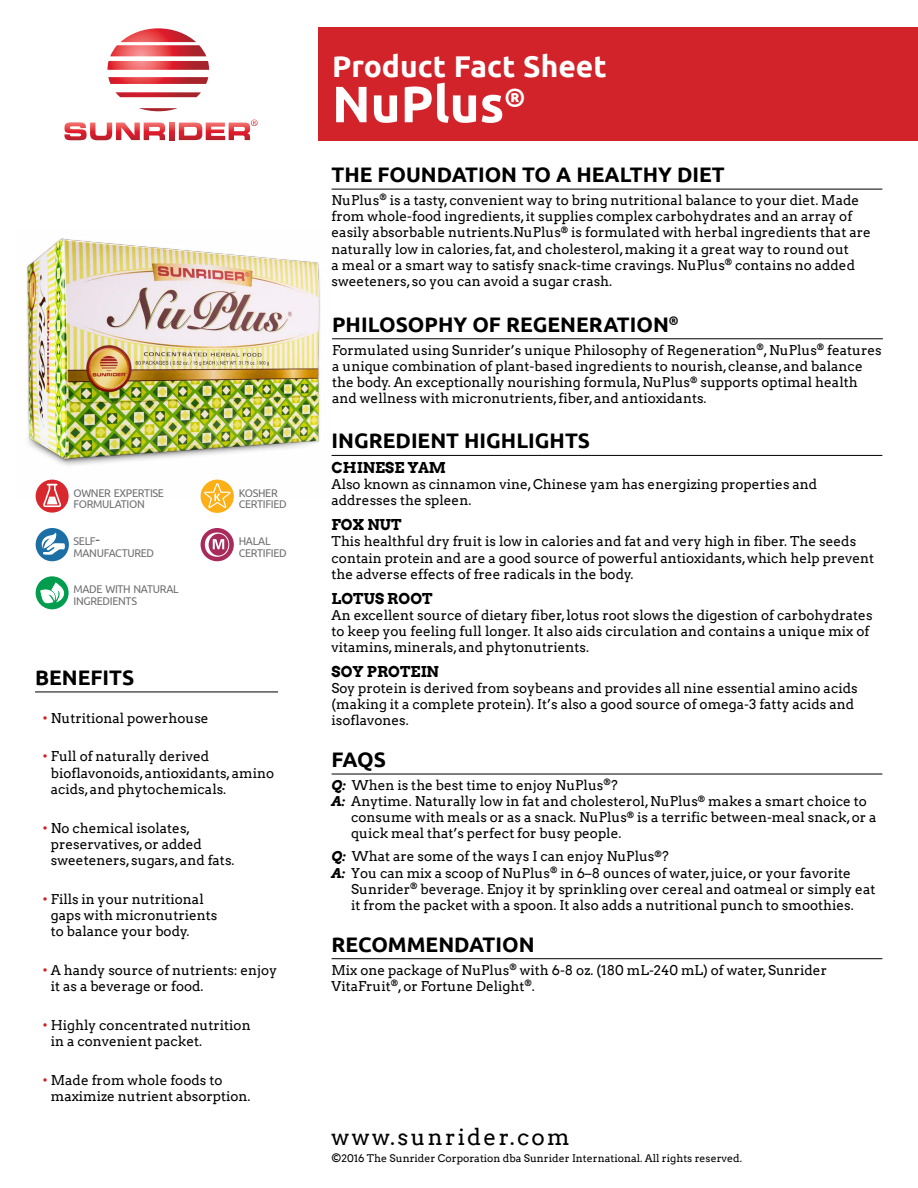
<style>
.page{position:relative;width:918px;height:1188px;background:#fff}
.page>*{position:absolute;margin:0;border:0;box-sizing:border-box;transform-origin:0 0}
.t1{font:700 51px "Ubuntu";color:#fff}
.t2{font:700 30px "Ubuntu";color:#fff}
.t3{font:22.5px "Arvo";letter-spacing:.1em;color:#000}
.t4{font:700 21px "Ubuntu";color:#000}
.t5{font:700 15px "Arvo";color:#000}
.t6{font:13.5px/16.2px "Arvo";color:#000}
.t7{font:11.25px/11.4px "Ubuntu";letter-spacing:-.03em;color:#6d6e71;scale:.95 1}
.t8{font:10.5px "Arvo";color:#000}
.s1{font-size:16.05px}
.s2{color:#d2232a}
.s3{font-weight:700;font-style:italic}
</style>
<div class="page">
<hr style="left:35px;top:692px;width:243px;height:1px;background:#000">
<hr style="left:332px;top:958px;width:550px;height:1px;background:#000">
<hr style="left:332px;top:774px;width:550px;height:1px;background:#000">
<hr style="left:332px;top:455px;width:550px;height:1px;background:#000">
<hr style="left:332px;top:338px;width:551px;height:1px;background:#000">
<hr style="left:332px;top:189px;width:550px;height:1px;background:#000">
<div style="left:319px;top:27px;width:599px;height:113px;background:#d2232a"></div>
<svg style="left:107px;top:28px;width:102px;height:42px"></svg>
<svg style="left:108px;top:77px;width:100px;height:7px"></svg>
<svg style="left:116px;top:92px;width:85px;height:5px"></svg>
<svg style="left:139px;top:108px;width:39px;height:3px"></svg>
<svg style="left:64px;top:122px;width:101px;height:18px"></svg>
<svg style="left:169px;top:123px;width:6px;height:17px"></svg>
<svg style="left:179px;top:119px;width:79px;height:21px"></svg>
<img style="left:27px;top:238px;width:293px;height:260px">
<div style="left:36px;top:576px;width:33px;height:33px;background:#009d4e;border-radius:50%"></div>
<svg style="left:40px;top:582px;width:26px;height:22px"></svg>
<div style="left:36px;top:480px;width:33px;height:33px;background:#d9272e;border-radius:50%"></div>
<svg style="left:43px;top:484px;width:18px;height:23px"></svg>
<div style="left:36px;top:528px;width:33px;height:33px;background:#1b6fa5;border-radius:50%"></div>
<svg style="left:40px;top:532px;width:25px;height:23px"></svg>
<div style="left:201px;top:528px;width:33px;height:33px;background:#a82b5b;border-radius:50%"></div>
<svg style="left:205px;top:533px;width:24px;height:24px"></svg>
<div style="left:201px;top:480px;width:33px;height:33px;background:#fcaf17;border-radius:50%"></div>
<svg style="left:204px;top:483px;width:27px;height:25px"></svg>
<p class="t7" style="left:74px;top:487px;width:97px">OWNER EXPERTISE<br>FORMULATION</p>
<p class="t7" style="left:74px;top:535px;width:86px">SELF<span class="s1">-<br></span>MANUFACTURED</p>
<p class="t7" style="left:239px;top:535px;width:52px">HALAL<br>CERTIFIED</p>
<p class="t7" style="left:239px;top:487px;width:52px">KOSHER<br>CERTIFIED</p>
<p class="t7" style="left:74px;top:583px;width:112px">MADE WITH NATURAL<br>INGREDIENTS</p>
<h3 class="t4" style="left:35px;top:665px;width:101px">BENEFITS</h3>
<p class="t6" style="left:43px;top:710px;width:168px"><span class="s2">•</span> Nutritional powerhouse</p>
<p class="t6" style="left:51px;top:749px;width:225px;text-indent:-8px"><span class="s2">•</span> Full of naturally derived bioflavonoids, antioxidants, amino acids, and phytochemicals.</p>
<p class="t6" style="left:51px;top:820px;width:185px;text-indent:-8px"><span class="s2">•</span> No chemical isolates, preservatives, or added sweeteners, sugars, and fats.</p>
<p class="t6" style="left:51px;top:891px;width:168px;text-indent:-8px"><span class="s2">•</span> Fills in your nutritional gaps with micronutrients to balance your body.</p>
<p class="t6" style="left:51px;top:962px;width:228px;text-indent:-8px"><span class="s2">•</span> A handy source of nutrients: enjoy it as a beverage or food.</p>
<p class="t6" style="left:51px;top:1017px;width:201px;text-indent:-8px"><span class="s2">•</span> Highly concentrated nutrition in a convenient packet.</p>
<p class="t6" style="left:51px;top:1072px;width:201px;text-indent:-8px"><span class="s2">•</span> Made from whole foods to maximize nutrient absorption.</p>
<h2 class="t2" style="left:332px;top:48px;width:276px">Product Fact Sheet</h2>
<h1 class="t1" style="left:332px;top:73px;width:195px">NuPlus<sup>®</sup></h1>
<h3 class="t4" style="left:332px;top:162px;width:395px">THE FOUNDATION TO A HEALTHY DIET</h3>
<p class="t6" style="left:332px;top:192px;width:541px">NuPlus<sup>®</sup> is a tasty, convenient way to bring nutritional balance to your diet. Made from whole-food ingredients, it supplies complex carbohydrates and an array of easily absorbable nutrients.NuPlus<sup>®</sup> is formulated with herbal ingredients that are naturally low in calories, fat, and cholesterol, making it a great way to round out<br>a meal or a smart way to satisfy snack-time cravings. NuPlus<sup>®</sup> contains no added sweeteners, so you can avoid a sugar crash.</p>
<h3 class="t4" style="left:332px;top:311px;width:348px">PHILOSOPHY OF REGENERATION<sup>®</sup></h3>
<p class="t6" style="left:332px;top:342px;width:551px">Formulated using Sunrider’s unique Philosophy of Regeneration<sup>®</sup>, NuPlus<sup>®</sup> features a unique combination of plant-based ingredients to nourish, cleanse, and balance the body. An exceptionally nourishing formula, NuPlus<sup>®</sup> supports optimal health and wellness with micronutrients, fiber, and antioxidants.</p>
<h3 class="t4" style="left:332px;top:428px;width:260px">INGREDIENT HIGHLIGHTS</h3>
<p class="t5" style="left:332px;top:458px;width:116px">CHINESE YAM</p>
<p class="t6" style="left:332px;top:476px;width:487px">Also known as cinnamon vine, Chinese yam has energizing properties and addresses the spleen.</p>
<p class="t5" style="left:332px;top:515px;width:72px">FOX NUT</p>
<p class="t6" style="left:332px;top:533px;width:544px">This healthful dry fruit is low in calories and fat and very high in fiber. The seeds contain protein and are a good source of powerful antioxidants, which help prevent the adverse effects of free radicals in the body.</p>
<p class="t5" style="left:332px;top:589px;width:103px">LOTUS ROOT</p>
<p class="t6" style="left:332px;top:607px;width:543px">An excellent source of dietary fiber, lotus root slows the digestion of carbohydrates to keep you feeling full longer. It also aids circulation and contains a unique mix of vitamins, minerals, and phytonutrients.</p>
<p class="t5" style="left:332px;top:662px;width:109px">SOY PROTEIN</p>
<p class="t6" style="left:332px;top:680px;width:528px">Soy protein is derived from soybeans and provides all nine essential amino acids (making it a complete protein). It’s also a good source of omega-3 fatty acids and isoflavones.</p>
<h3 class="t4" style="left:332px;top:747px;width:56px">FAQS</h3>
<p class="t6" style="left:332px;top:777px;width:288px"><span class="s3">Q:</span> When is the best time to enjoy NuPlus<sup>®</sup>?</p>
<p class="t6" style="left:332px;top:793px;width:537px"><span class="s3">A:</span> Anytime. Naturally low in fat and cholesterol, NuPlus<sup>®</sup> makes a smart choice to</p>
<p class="t6" style="left:351px;top:809px;width:527px">consume with meals or as a snack. NuPlus<sup>®</sup> is a terrific between-meal snack, or a</p>
<p class="t6" style="left:351px;top:826px;width:272px">quick meal that’s perfect for busy people.</p>
<p class="t6" style="left:332px;top:848px;width:339px"><span class="s3">Q:</span> What are some of the ways I can enjoy NuPlus<sup>®</sup>?</p>
<p class="t6" style="left:332px;top:865px;width:521px"><span class="s3">A:</span> You can mix a scoop of NuPlus<sup>®</sup> in 6–8 ounces of water, juice, or your favorite</p>
<p class="t6" style="left:351px;top:881px;width:526px">Sunrider<sup>®</sup> beverage. Enjoy it by sprinkling over cereal and oatmeal or simply eat</p>
<p class="t6" style="left:351px;top:897px;width:504px">it from the packet with a spoon. It also adds a nutritional punch to smoothies.</p>
<h3 class="t4" style="left:332px;top:931px;width:205px">RECOMMENDATION</h3>
<p class="t6" style="left:332px;top:962px;width:497px">Mix one package of NuPlus<sup>®</sup> with 6-8 oz. (180 mL-240 mL) of water, Sunrider<br>VitaFruit<sup>®</sup>, or Fortune Delight<sup>®</sup>.</p>
<h3 class="t3" style="left:332px;top:1124px;width:240px">www.sunrider.com</h3>
<p class="t8" style="left:332px;top:1152px;width:412px">©2016 The Sunrider Corporation dba Sunrider International. All rights reserved.</p>
</div>
